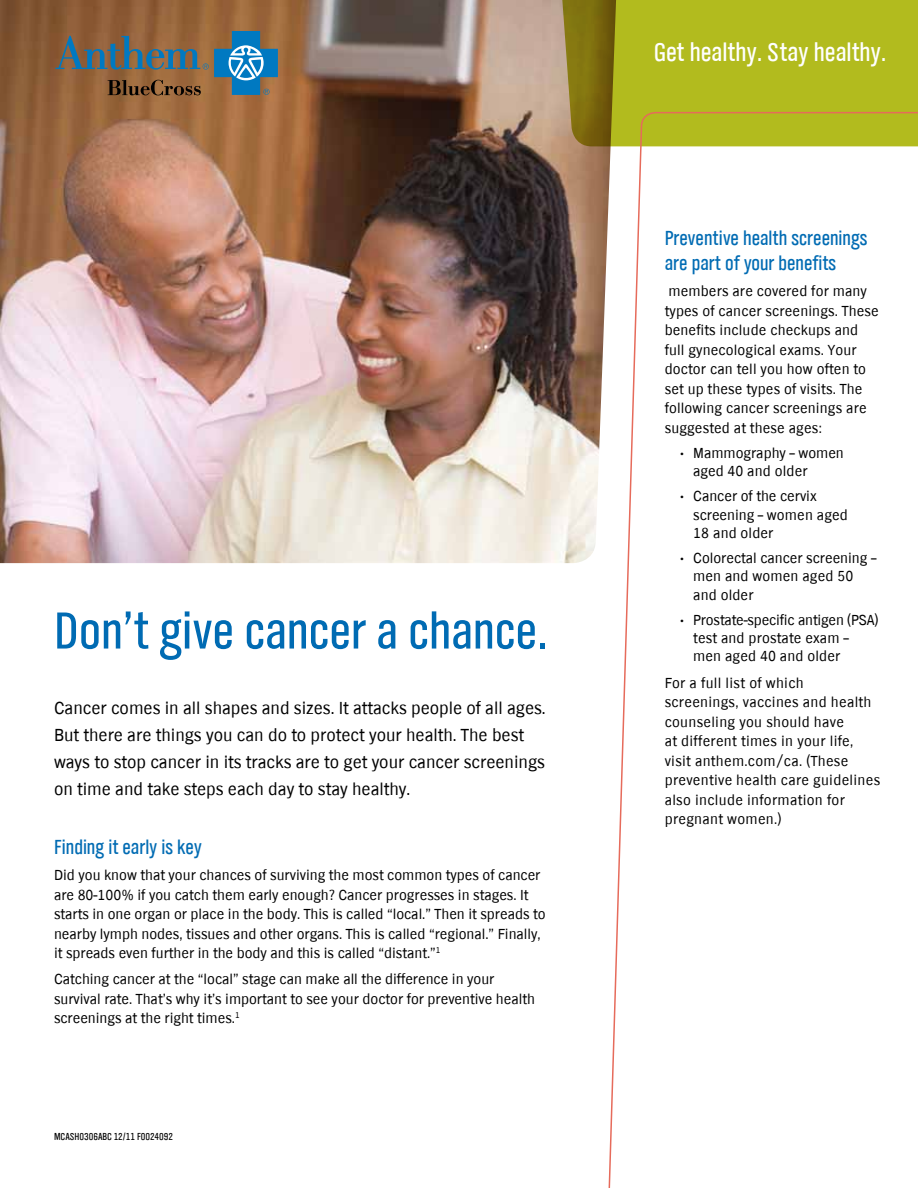
<style>
.page{position:relative;width:918px;height:1188px;background:#fff}
.page>*{position:absolute;margin:0;border:0;box-sizing:border-box;transform-origin:0 0}
.head{font:54px "TV Nord Cond EF";color:#006bb3}
.sub1{font:27px "TV Nord Cond EF";color:#fff}
.sub_2{font:21px/25.5px "TV Nord Cond EF";color:#006bb3}
.sub_2-2{font:18px/27px "TV Nord EF";color:#000}
.text_1__10_12_2{font:15px/19.5px "TV Nord EF";color:#000}
.bullets{font:15px/18.3px "TV Nord EF";color:#000}
.text_1__10_12_2-2{font:15px/19.5px "TV Nord EF";letter-spacing:.02em;color:#000}
.mouse{font:10.5px "TV Nord Cond EF";color:#000}
.s1{font-size:20.7px}
</style>
<div class="page">
<img style="left:0;top:0;width:605px;height:563px">
<svg style="left:561px;top:0;width:357px;height:146px;background:#a9ad1e"></svg>
<svg style="left:605px;top:111px;width:313px;height:1077px"></svg>
<svg style="left:55px;top:31px;width:223px;height:64px;background:#706d63"></svg>
<p class="head" style="left:54px;top:602px;width:495px">Don’t give cancer a chance.</p>
<p class="sub_2-2" style="left:54px;top:695px;width:493px">Cancer comes in all shapes and sizes. It attacks people of all ages.<br>But there are things you can do to protect your health. The best ways to stop cancer in its tracks are to get your cancer screenings on time and take steps each day to stay healthy.</p>
<p class="sub_2" style="left:54px;top:834px;width:150px">Finding it early is key</p>
<p class="text_1__10_12_2" style="left:54px;top:865px;width:493px">Did you know that your chances of surviving the most common types of cancer are 80-100% if you catch them early enough? Cancer progresses in stages. It starts in one organ or place in the body. This is called “local.” Then it spreads to nearby lymph nodes, tissues and other organs. This is called “regional.” Finally, it spreads even further in the body and this is called “distant.”<sup>1</sup></p>
<p class="text_1__10_12_2" style="left:54px;top:970px;width:482px">Catching cancer at the “local” stage can make all the difference in your survival rate. That’s why it’s important to see your doctor for preventive health screenings at the right times.<sup>1</sup></p>
<p class="mouse" style="left:54px;top:1131px;width:121px">MCASH0306ABC 12/11 F0024092</p>
<p class="sub1" style="left:654px;top:37px;width:234px">Get healthy. Stay healthy.</p>
<p class="sub_2" style="left:665px;top:225px;width:204px">Preventive health screenings are part of your benefits</p>
<p class="text_1__10_12_2" style="left:665px;top:282px;width:216px">members are covered for many types of cancer screenings. These benefits include checkups and full gynecological exams. Your doctor can tell you how often to set up these types of visits. The following cancer screenings are suggested at these ages:</p>
<p class="bullets" style="left:693px;top:444px;width:152px;text-indent:-15px"><span class="s1">•</span> Mammography – women aged 40 and older</p>
<p class="bullets" style="left:693px;top:487px;width:156px;text-indent:-15px"><span class="s1">•</span> Cancer of the cervix screening – women aged<br>18 and older</p>
<p class="bullets" style="left:693px;top:549px;width:185px;text-indent:-15px"><span class="s1">•</span> Colorectal cancer screening – men and women aged 50 and older</p>
<p class="bullets" style="left:693px;top:611px;width:187px;text-indent:-15px"><span class="s1">•</span> Prostate-specific antigen (PSA) test and prostate exam – men aged 40 and older</p>
<p class="text_1__10_12_2-2" style="left:665px;top:673px;width:217px">For a full list of which screenings, vaccines and health counseling you should have<br>at different times in your life, visit anthem.com/ca. (These preventive health care guidelines also include information for pregnant women.)</p>
</div>
